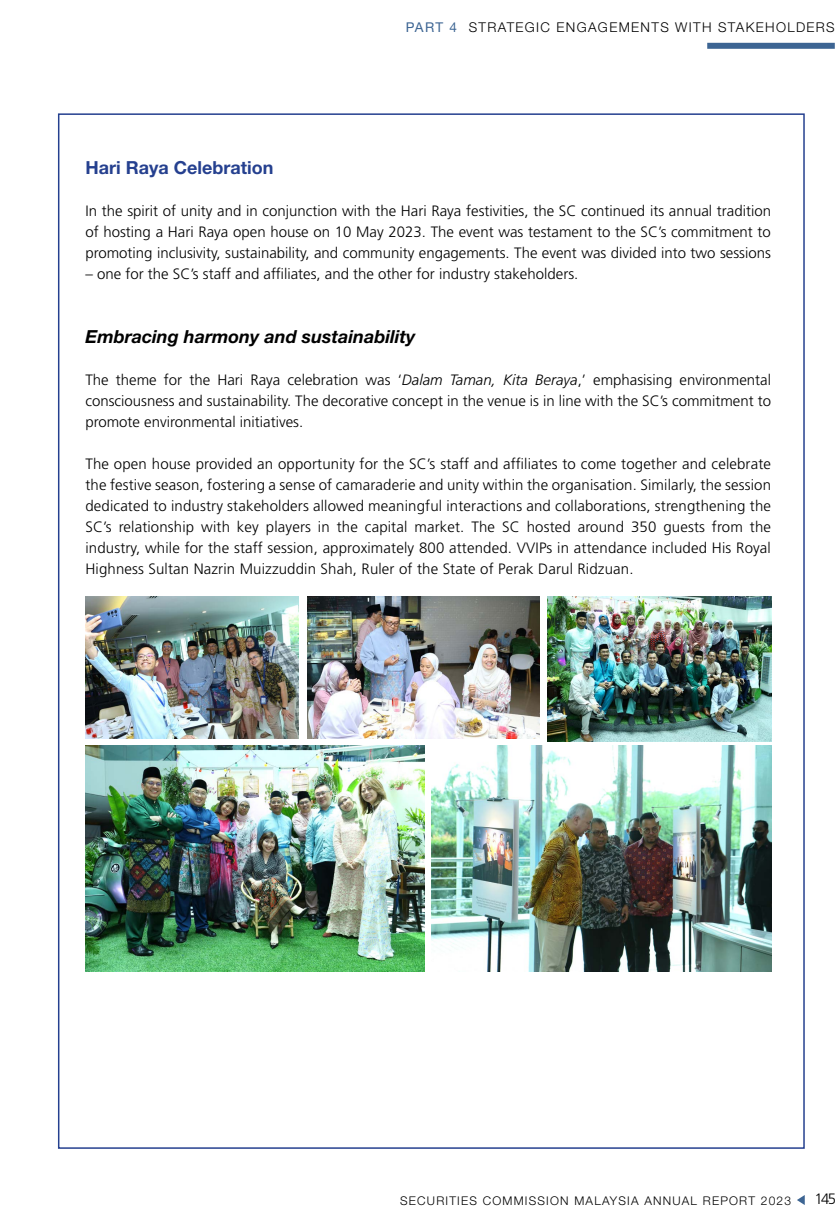
<style>
.page{position:relative;width:839px;height:1209px;background:#fff}
.page>*{position:absolute;margin:0;border:0;box-sizing:border-box;transform-origin:0 0}
.t1{font:italic 700 18px "Helvetica Neue LT Std";color:#000}
.t2{font:700 18px "Helvetica Neue LT Std";color:#25408f}
.t3{font:300 15px/21px "Frutiger LT Std";color:#000;text-align:justify}
.t4{font:300 13.5px "Helvetica Neue LT Std";letter-spacing:.1em;color:#000}
.t5{font:300 12px "Helvetica Neue LT Std";letter-spacing:.1em;color:#000}
.s1{font-weight:400;color:#3d6593}
.s2{font-style:italic}
</style>
<div class="page">
<svg style="left:797px;top:1195px;width:8px;height:10px"></svg>
<div style="left:707px;top:43px;width:128px;height:6px;background:#3d6593"></div>
<img style="left:432px;top:745px;width:339px;height:226px">
<img style="left:85px;top:745px;width:339px;height:226px">
<img style="left:547px;top:597px;width:224px;height:145px">
<img style="left:85px;top:597px;width:214px;height:142px">
<img style="left:307px;top:597px;width:232px;height:142px">
<p class="t4" style="left:406px;top:19px;width:430px"><span class="s1">PART 4</span> STRATEGIC ENGAGEMENTS WITH STAKEHOLDERS</p>
<p class="t2" style="left:85px;top:157px;width:189px">Hari Raya Celebration</p>
<p class="t3" style="left:85px;top:201px;width:687px">In the spirit of unity and in conjunction with the Hari Raya festivities, the SC continued its annual tradition of hosting a Hari Raya open house on 10 May 2023. The event was testament to the SC’s commitment to promoting inclusivity, sustainability, and community engagements. The event was divided into two sessions</p>
<p class="t3" style="left:85px;top:264px;width:494px">– one for the SC’s staff and affiliates, and the other for industry stakeholders.</p>
<p class="t1" style="left:85px;top:325px;width:331px">Embracing harmony and sustainability</p>
<p class="t3" style="left:85px;top:369px;width:687px">The theme for the Hari Raya celebration was ‘<span class="s2">Dalam Taman, Kita Beraya</span>,’ emphasising environmental consciousness and sustainability. The decorative concept in the venue is in line with the SC’s commitment to promote environmental initiatives.</p>
<p class="t3" style="left:85px;top:453px;width:687px">The open house provided an opportunity for the SC’s staff and affiliates to come together and celebrate the festive season, fostering a sense of camaraderie and unity within the organisation. Similarly, the session dedicated to industry stakeholders allowed meaningful interactions and collaborations, strengthening the SC’s relationship with key players in the capital market. The SC hosted around 350 guests from the industry, while for the staff session, approximately 800 attended. VVIPs in attendance included His Royal Highness Sultan Nazrin Muizzuddin Shah, Ruler of the State of Perak Darul Ridzuan.</p>
<p class="t5" style="left:400px;top:1193px;width:392px">SECURITIES COMMISSION MALAYSIA ANNUAL REPORT 2023</p>
<p class="t3" style="left:814px;top:1188px;width:23px">145</p>
</div>
